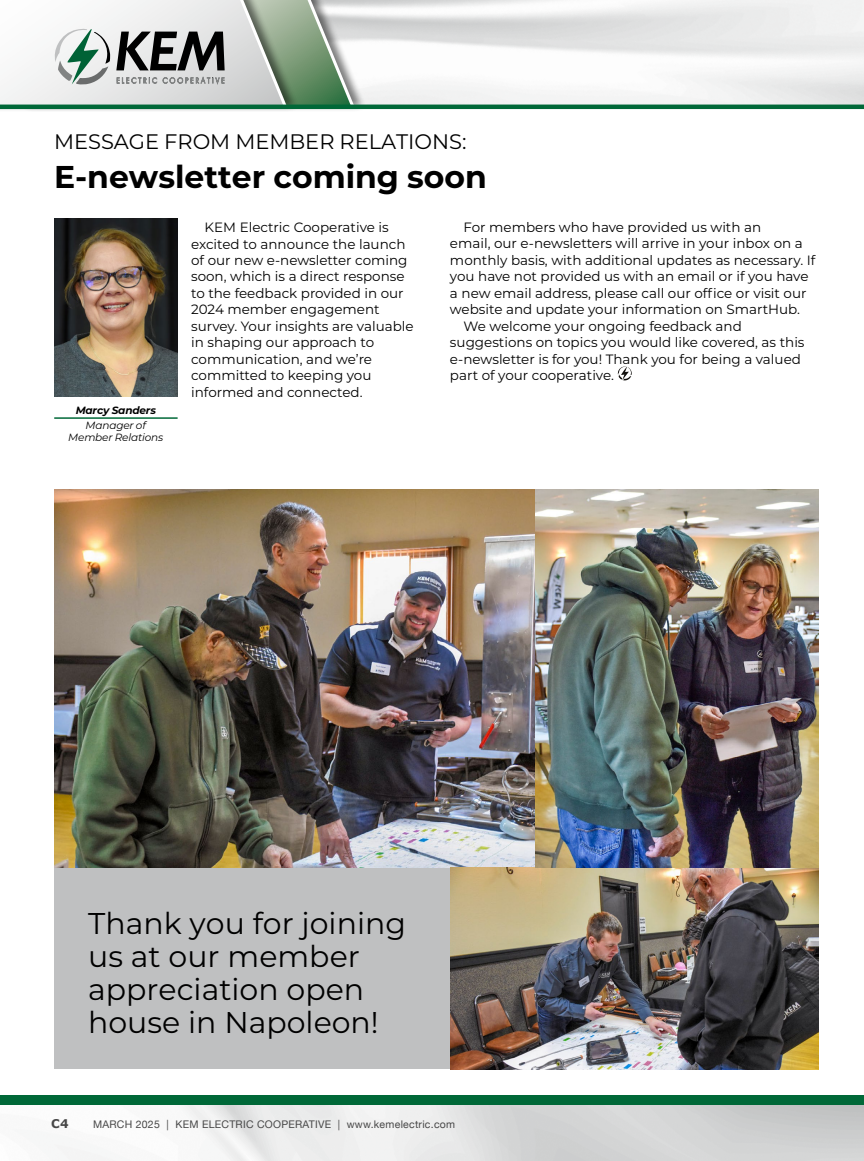
<style>
.page{position:relative;width:864px;height:1161px;background:#fff}
.page>*{position:absolute;margin:0;border:0;box-sizing:border-box;transform-origin:0 0}
.t1{font:700 31.5px "Montserrat";color:#000}
.t2{font:30px/33px "Montserrat";color:#000}
.t3{font:21px "Montserrat";color:#000}
.t4{font:13.5px/16.5px "Montserrat";color:#000}
.t5{font:700 12px "Verdana";color:#474747}
.t6{font:10.5px "Helvetica Neue";letter-spacing:.025em;color:#474747}
.t7{font:italic 10.5px/12px "Montserrat";letter-spacing:-.015em;color:#000;text-align:center}
.t8{font:italic 700 10.5px "Montserrat";letter-spacing:-.015em;color:#000}
</style>
<div class="page">
<div style="left:21px;top:0;width:345px;height:112px;background:#000;opacity:.5"></div>
<div style="left:54px;top:490px;width:765px;height:579px;background:#bfc0c1"></div>
<svg style="left:618px;top:366px;width:14px;height:15px"></svg>
<img style="left:54px;top:219px;width:124px;height:178px">
<hr style="left:54px;top:417px;width:124px;height:2px;background:#006838">
<img style="left:54px;top:490px;width:482px;height:377px">
<img style="left:450px;top:867px;width:369px;height:202px">
<img style="left:536px;top:490px;width:283px;height:377px">
<div style="left:0;top:1095px;width:864px;height:10px;background:#006838"></div>
<svg style="left:0;top:0;width:358px;height:111px"></svg>
<hr style="left:0;top:105px;width:864px;height:4px;background:#006838">
<h3 class="t3" style="left:54px;top:127px;width:414px">MESSAGE FROM MEMBER RELATIONS:</h3>
<h1 class="t1" style="left:54px;top:154px;width:434px">E-newsletter coming soon</h1>
<p class="t4" style="left:191px;top:218px;width:224px;text-indent:14px">KEM Electric Cooperative is excited to announce the launch of our new e-newsletter coming soon, which is a direct response to the feedback provided in our<br>2024 member engagement survey. Your insights are valuable in shaping our approach to communication, and we’re committed to keeping you informed and connected.</p>
<p class="t4" style="left:463px;top:218px;width:299px">For members who have provided us with an</p>
<p class="t4" style="left:450px;top:235px;width:354px">email, our e-newsletters will arrive in your inbox on a</p>
<p class="t4" style="left:450px;top:251px;width:367px">monthly basis, with additional updates as necessary. If</p>
<p class="t4" style="left:450px;top:268px;width:360px">you have not provided us with an email or if you have</p>
<p class="t4" style="left:450px;top:284px;width:358px">a new email address, please call our office or visit our</p>
<p class="t4" style="left:450px;top:301px;width:352px">website and update your information on SmartHub.</p>
<p class="t4" style="left:463px;top:317px;width:280px">We welcome your ongoing feedback and</p>
<p class="t4" style="left:450px;top:334px;width:356px">suggestions on topics you would like covered, as this</p>
<p class="t4" style="left:450px;top:350px;width:352px">e-newsletter is for you! Thank you for being a valued</p>
<p class="t4" style="left:450px;top:367px;width:166px">part of your cooperative.</p>
<p class="t8" style="left:76px;top:403px;width:82px">Marcy Sanders</p>
<p class="t7" style="left:68px;top:419px;width:97px">Manager of<br>Member Relations</p>
<h2 class="t2" style="left:88px;top:905px;width:319px">Thank you for joining us at our member appreciation open house in Napoleon!</h2>
<p class="t5" style="left:51px;top:1115px;width:19px">C4</p>
<p class="t6" style="left:93px;top:1116px;width:364px">MARCH 2025 | KEM ELECTRIC COOPERATIVE | www.kemelectric.com</p>
</div>
